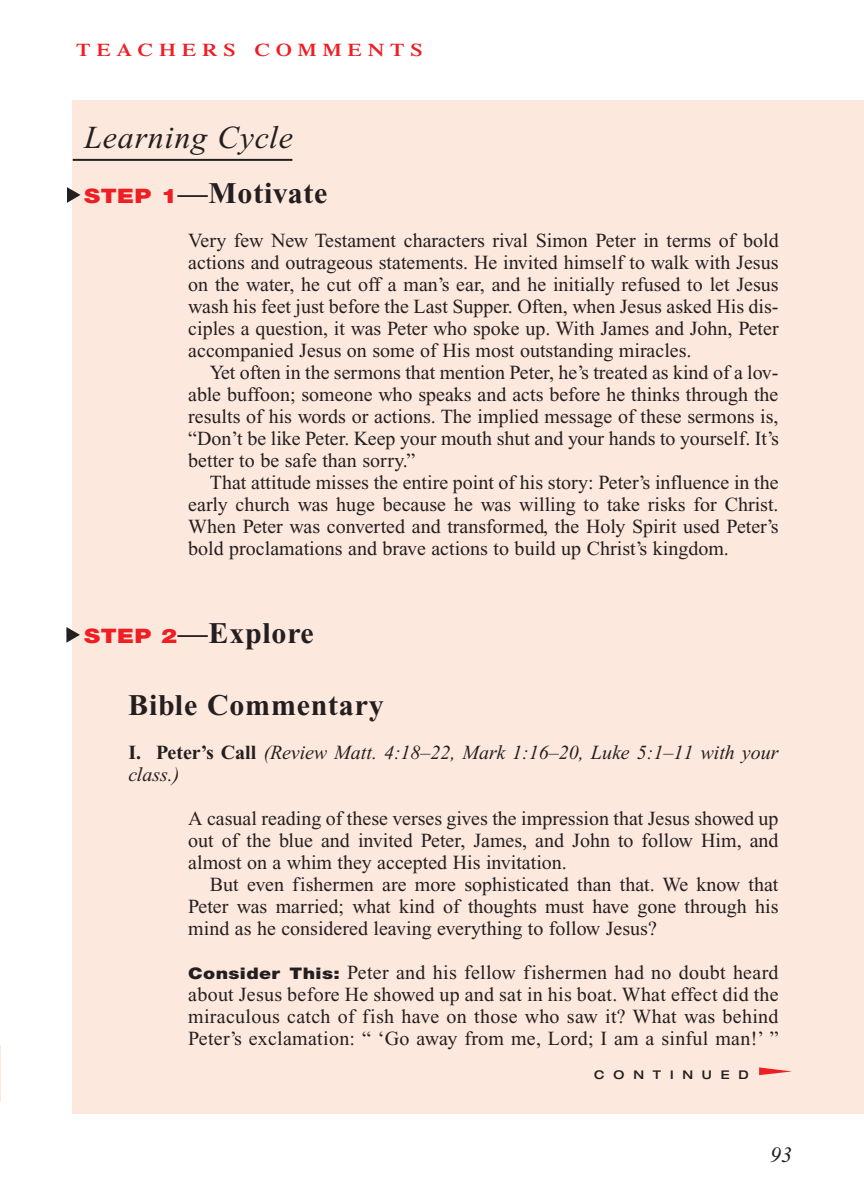
<style>
.page{position:relative;width:864px;height:1188px;background:#fff}
.page>*{position:absolute;margin:0;border:0;box-sizing:border-box;transform-origin:0 0}
.t1{font:italic 32px "Times New Roman";letter-spacing:.025em;color:#231f20}
.t2{font:700 30px "Times New Roman";letter-spacing:.025em;color:#231f20}
.t3{font:italic 22px "Times New Roman";color:#231f20}
.t4{font:20px/22px "Times New Roman";color:#231f20;text-align:justify}
.t5{font:italic 20px/22px "Times New Roman";color:#231f20}
.t6{font:600 18px "Times";letter-spacing:.265em;color:#ee1e24;scale:1.2 1}
.t7{font:500 expanded 12px "Helvetica Neue";letter-spacing:.74em;color:#231f20}
.s1{font-family:"Helvetica Neue";font-weight:900;font-size:20px;color:#ee1e24}
.s2{font-weight:700;font-style:normal}
.s3{font-family:"Helvetica Neue";font-weight:900;font-size:16px}
</style>
<div class="page">
<div style="left:73px;top:100px;width:791px;height:1013px;background:#fde8dd"></div>
<svg style="left:759px;top:1067px;width:33px;height:8px"></svg>
<hr style="left:73px;top:159px;width:219px;height:2px;background:#231f20">
<svg style="left:67px;top:187px;width:14px;height:16px"></svg>
<svg style="left:66px;top:627px;width:14px;height:16px"></svg>
<hr style="left:0;top:1046px;width:1px;height:56px;background:#fde8dd">
<p class="t6" style="left:76px;top:44px;width:290px">TEACHERS COMMENTS</p>
<h1 class="t1" style="left:84px;top:126px;width:210px">Learning Cycle</h1>
<h2 class="t2" style="left:84px;top:183px;width:245px"><span class="s1">STEP 1</span>—Motivate</h2>
<p class="t4" style="left:188px;top:231px;width:592px">Very few New Testament characters rival Simon Peter in terms of bold actions and outrageous statements. He invited himself to walk with Jesus on the water, he cut off a man’s ear, and he initially refused to let Jesus wash his feet just before the Last Supper. Often, when Jesus asked His dis&shy;ciples a question, it was Peter who spoke up. With James and John, Peter accompanied Jesus on some of His most outstanding miracles.</p>
<p class="t4" style="left:188px;top:363px;width:592px;text-indent:22px">Yet often in the sermons that mention Peter, he’s treated as kind of a lov&shy;able buffoon; someone who speaks and acts before he thinks through the results of his words or actions. The implied message of these sermons is, “Don’t be like Peter. Keep your mouth shut and your hands to yourself. It’s better to be safe than sorry.”</p>
<p class="t4" style="left:188px;top:473px;width:592px;text-indent:22px">That attitude misses the entire point of his story: Peter’s influence in the early church was huge because he was willing to take risks for Christ.<br>When Peter was converted and transformed, the Holy Spirit used Peter’s bold proclamations and brave actions to build up Christ’s kingdom.</p>
<h2 class="t2" style="left:84px;top:623px;width:231px"><span class="s1">STEP 2</span>—Explore</h2>
<h2 class="t2" style="left:128px;top:695px;width:257px">Bible Commentary</h2>
<p class="t5" style="left:128px;top:743px;width:652px"><span class="s2">I. Peter’s Call</span> (Review Matt. 4:18–22, Mark 1:16–20, Luke 5:1–11 with your class.)</p>
<p class="t4" style="left:188px;top:809px;width:592px">A casual reading of these verses gives the impression that Jesus showed up out of the blue and invited Peter, James, and John to follow Him, and almost on a whim they accepted His invitation.</p>
<p class="t4" style="left:188px;top:875px;width:592px;text-indent:22px">But even fishermen are more sophisticated than that. We know that Peter was married; what kind of thoughts must have gone through his mind as he considered leaving everything to follow Jesus?</p>
<p class="t4" style="left:188px;top:963px;width:592px"><span class="s3">Consider This:</span> Peter and his fellow fishermen had no doubt heard about Jesus before He showed up and sat in his boat. What effect did the miraculous catch of fish have on those who saw it? What was behind Peter’s exclamation: “ ‘Go away from me, Lord; I am a sinful man!’ ”</p>
<p class="t7" style="left:594px;top:1070px;width:156px">CONTINUED</p>
<p class="t3" style="left:770px;top:1146px;width:23px">93</p>
</div>
